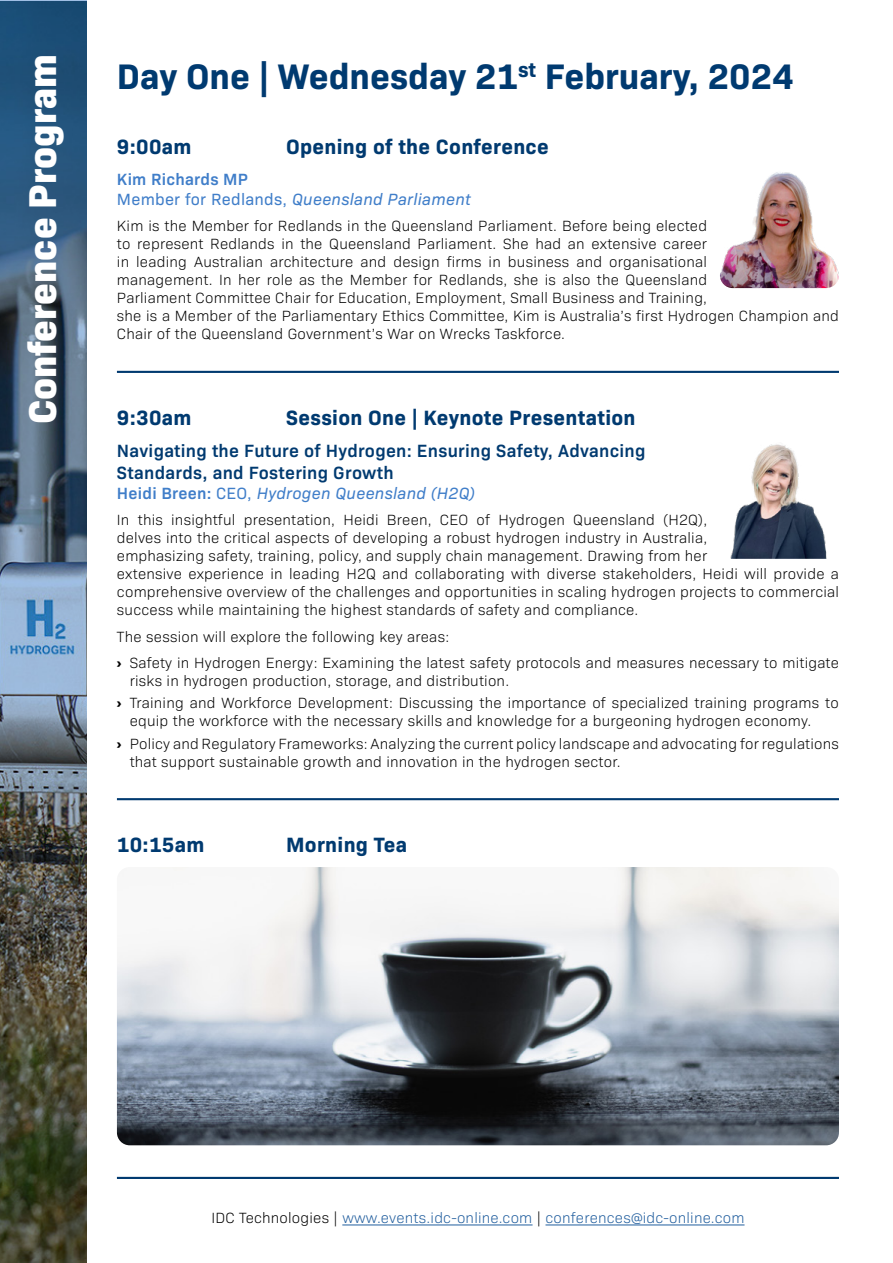
<style>
.page{position:relative;width:893px;height:1263px;background:#fff}
.page>*{position:absolute;margin:0;border:0;box-sizing:border-box;transform-origin:0 0}
.t1{font:800 39.3px "Bio Sans";color:#fff}
.t2{font:700 36px "Bio Sans";color:#003a70}
.t3{font:700 21px "Bio Sans";letter-spacing:.015em;color:#003a70}
.t4{font:600 18px/21.6px "Bio Sans";letter-spacing:.015em;color:#003a70}
.t5{font:italic 16.5px/19.8px "Bio Sans";letter-spacing:.015em;color:#407ec9}
.t6{font:300 15px/18px "Bio Sans";letter-spacing:.015em;color:#000}
.t7{font:300 15px "Bio Sans";letter-spacing:.015em;color:#215e9e}
.s1{font-weight:600;font-style:normal}
.s2{font-style:normal}
.s3{font-weight:700}
.s4{color:#000}
</style>
<div class="page">
<img style="left:0;top:0;width:86px;height:1263px">
<hr style="left:117px;top:371px;width:722px;height:2px;background:#003a70">
<hr style="left:117px;top:798px;width:722px;height:2px;background:#003a70">
<hr style="left:117px;top:1177px;width:722px;height:2px;background:#003a70">
<img style="left:720px;top:172px;width:119px;height:116px">
<img style="left:730px;top:444px;width:97px;height:115px">
<hr style="left:342px;top:1225px;width:191px;height:1px;background:#215e9e">
<hr style="left:545px;top:1225px;width:199px;height:1px;background:#215e9e">
<img style="left:117px;top:867px;width:722px;height:278px">
<h1 class="t1" style="left:12px;top:424px;width:371px;rotate:-90deg">Conference Program</h1>
<h2 class="t2" style="left:117px;top:49px;width:678px">Day One | Wednesday 21<sup>st</sup> February, 2024</h2>
<h3 class="t3" style="left:117px;top:131px;width:76px">9:00am</h3>
<h3 class="t3" style="left:286px;top:131px;width:264px">Opening of the Conference</h3>
<p class="t5" style="left:117px;top:168px;width:355px"><span class="s1">Kim Richards MP<br></span><span class="s2">Member for Redlands,</span> Queensland Parliament</p>
<p class="t6" style="left:117px;top:216px;width:723px">Kim is the Member for Redlands in the Queensland Parliament. Before being elected<br>to represent Redlands in the Queensland Parliament. She had an extensive career<br>in leading Australian architecture and design firms in business and organisational<br>management. In her role as the Member for Redlands, she is also the Queensland<br>Parliament Committee Chair for Education, Employment, Small Business and Training,<br>she is a Member of the Parliamentary Ethics Committee, Kim is Australia’s first Hydrogen Champion and Chair of the Queensland Government’s War on Wrecks Taskforce.</p>
<h3 class="t3" style="left:117px;top:401px;width:76px">9:30am</h3>
<h3 class="t3" style="left:286px;top:401px;width:351px">Session One | Keynote Presentation</h3>
<p class="t4" style="left:117px;top:439px;width:530px">Navigating the Future of Hydrogen: Ensuring Safety, Advancing<br>Standards, and Fostering Growth</p>
<p class="t5" style="left:117px;top:482px;width:360px"><span class="s1">Heidi Breen:</span> <span class="s2">CEO,</span> Hydrogen Queensland (H2Q)</p>
<p class="t6" style="left:117px;top:510px;width:724px">In this insightful presentation, Heidi Breen, CEO of Hydrogen Queensland (H2Q),<br>delves into the critical aspects of developing a robust hydrogen industry in Australia,<br>emphasizing safety, training, policy, and supply chain management. Drawing from her<br>extensive experience in leading H2Q and collaborating with diverse stakeholders, Heidi will provide a comprehensive overview of the challenges and opportunities in scaling hydrogen projects to commercial success while maintaining the highest standards of safety and compliance.</p>
<p class="t6" style="left:117px;top:622px;width:724px;line-height:26.5px">The session will explore the following key areas:<br><span class="s3">›</span> Safety in Hydrogen Energy: Examining the latest safety protocols and measures necessary to mitigate</p>
<p class="t6" style="left:117px;top:669px;width:723px;line-height:22.2px;text-indent:13px">risks in hydrogen production, storage, and distribution.<br><span class="s3">›</span> Training and Workforce Development: Discussing the importance of specialized training programs to</p>
<p class="t6" style="left:117px;top:709px;width:724px;line-height:22.2px;text-indent:13px">equip the workforce with the necessary skills and knowledge for a burgeoning hydrogen economy.<br><span class="s3">›</span> Policy and Regulatory Frameworks: Analyzing the current policy landscape and advocating for regulations</p>
<p class="t6" style="left:130px;top:751px;width:492px">that support sustainable growth and innovation in the hydrogen sector.</p>
<h3 class="t3" style="left:117px;top:829px;width:89px">10:15am</h3>
<h3 class="t3" style="left:286px;top:829px;width:123px">Morning Tea</h3>
<p class="t7" style="left:211px;top:1207px;width:535px"><span class="s4">IDC Technologies |</span> www.events.idc-online.com <span class="s4">|</span> conferences@idc-online.com</p>
</div>
